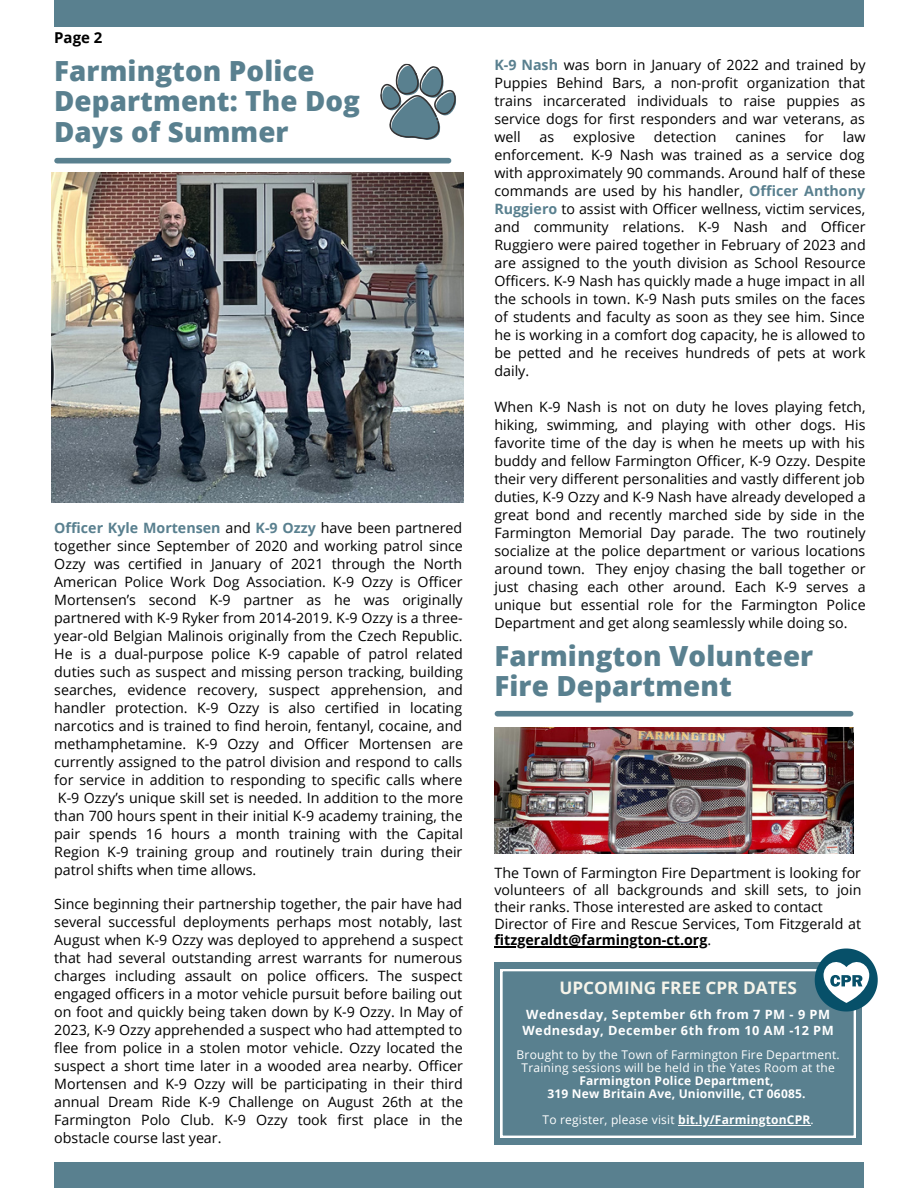
<style>
.page{position:relative;width:918px;height:1188px;background:#fff}
.page>*{position:absolute;margin:0;border:0;box-sizing:border-box;transform-origin:0 0}
.t1{font:800 27.75px/30.3px "Open Sans";letter-spacing:.005em;color:#59808f}
.t2{font:700 17.25px "Open Sans";color:#f6f4ea}
.t3{font:700 15px "Open Sans";color:#000}
.t4{font:14.25px/18px "Open Sans";color:#000;text-align:justify}
.t5{font:700 12.75px "Open Sans";letter-spacing:.04em;color:#fff}
.t6{font:12px/13px "Open Sans";letter-spacing:.015em;color:#fff;text-align:center}
.t7{font:700 12px "Open Sans";letter-spacing:.02em;color:#fff}
.s1{font-weight:700;color:#59808f}
.s2{font-weight:700}
</style>
<div class="page">
<div style="left:54px;top:0;width:810px;height:26px;background:#59808f"></div>
<div style="left:54px;top:1163px;width:810px;height:25px;background:#59808f"></div>
<div style="left:494px;top:962px;width:368px;height:182px;background:#59808f"></div>
<svg style="left:500px;top:969px;width:356px;height:169px"></svg>
<hr style="left:678px;top:1125px;width:133px;height:1px;background:#fff">
<svg style="left:815px;top:949px;width:63px;height:63px"></svg>
<img style="left:52px;top:173px;width:412px;height:329px">
<div style="left:497px;top:711px;width:354px;height:6px;background:#59808f"></div>
<img style="left:494px;top:728px;width:359px;height:126px">
<svg style="left:380px;top:63px;width:76px;height:77px"></svg>
<hr style="left:494px;top:947px;width:213px;height:1px;background:#000">
<div style="left:57px;top:158px;width:392px;height:5px;background:#59808f"></div>
<p class="t3" style="left:54px;top:27px;width:50px">Page 2</p>
<p class="t1" style="left:54px;top:55px;width:307px">Farmington Police<br>Department: The Dog</p>
<p class="t1" style="left:54px;top:116px;width:236px">Days of Summer</p>
<p class="t4" style="left:54px;top:518px;width:410px"><span class="s1">Officer Kyle Mortensen</span> and <span class="s1">K-9 Ozzy</span> have been partnered together since September of 2020 and working patrol since Ozzy was certified in January of 2021 through the North American Police Work Dog Association. K-9 Ozzy is Officer Mortensen’s second K-9 partner as he was originally partnered with K-9 Ryker from 2014-2019. K-9 Ozzy is a three&shy;year-old Belgian Malinois originally from the Czech Republic.<br>He is a dual-purpose police K-9 capable of patrol related duties such as suspect and missing person tracking, building searches, evidence recovery, suspect apprehension, and handler protection. K-9 Ozzy is also certified in locating narcotics and is trained to find heroin, fentanyl, cocaine, and methamphetamine. K-9 Ozzy and Officer Mortensen are currently assigned to the patrol division and respond to calls for service in addition to responding to specific calls where K-9 Ozzy’s unique skill set is needed. In addition to the more than 700 hours spent in their initial K-9 academy training, the pair spends 16 hours a month training with the Capital Region K-9 training group and routinely train during their patrol shifts when time allows.</p>
<p class="t4" style="left:54px;top:895px;width:410px">Since beginning their partnership together, the pair have had several successful deployments perhaps most notably, last August when K-9 Ozzy was deployed to apprehend a suspect that had several outstanding arrest warrants for numerous charges including assault on police officers. The suspect engaged officers in a motor vehicle pursuit before bailing out on foot and quickly being taken down by K-9 Ozzy. In May of 2023, K-9 Ozzy apprehended a suspect who had attempted to flee from police in a stolen motor vehicle. Ozzy located the suspect a short time later in a wooded area nearby. Officer Mortensen and K-9 Ozzy will be participating in their third annual Dream Ride K-9 Challenge on August 26th at the Farmington Polo Club. K-9 Ozzy took first place in the obstacle course last year.</p>
<p class="t4" style="left:494px;top:55px;width:373px"><span class="s1">K-9 Nash</span> was born in January of 2022 and trained by Puppies Behind Bars, a non-profit organization that trains incarcerated individuals to raise puppies as service dogs for first responders and war veterans, as well</p>
<p class="t4" style="left:540px;top:127px;width:16px">as</p>
<p class="t4" style="left:573px;top:127px;width:63px">explosive</p>
<p class="t4" style="left:654px;top:127px;width:64px">detection</p>
<p class="t4" style="left:735px;top:127px;width:52px">canines</p>
<p class="t4" style="left:805px;top:127px;width:21px">for</p>
<p class="t4" style="left:494px;top:127px;width:373px;text-indent:348px">law enforcement. K-9 Nash was trained as a service dog with approximately 90 commands. Around half of these commands are used by his handler, <span class="s1">Officer Anthony Ruggiero</span> to assist with Officer wellness, victim services, and community relations. K-9 Nash and Officer Ruggiero were paired together in February of 2023 and are assigned to the youth division as School Resource Officers. K-9 Nash has quickly made a huge impact in all the schools in town. K-9 Nash puts smiles on the faces of students and faculty as soon as they see him. Since he is working in a comfort dog capacity, he is allowed to be petted and he receives hundreds of pets at work daily.</p>
<p class="t4" style="left:494px;top:397px;width:373px">When K-9 Nash is not on duty he loves playing fetch, hiking, swimming, and playing with other dogs. His favorite time of the day is when he meets up with his buddy and fellow Farmington Officer, K-9 Ozzy. Despite their very different personalities and vastly different job duties, K-9 Ozzy and K-9 Nash have already developed a great bond and recently marched side by side in the Farmington Memorial Day parade. The two routinely socialize at the police department or various locations around town. They enjoy chasing the ball together or just chasing each other around. Each K-9 serves a unique but essential role for the Farmington Police Department and get along seamlessly while doing so.</p>
<p class="t1" style="left:494px;top:640px;width:320px">Farmington Volunteer</p>
<p class="t1" style="left:494px;top:670px;width:239px">Fire Department</p>
<p class="t4" style="left:494px;top:864px;width:369px;line-height:16.8px">The Town of Farmington Fire Department is looking for volunteers of all backgrounds and skill sets, to join their ranks. Those interested are asked to contact</p>
<p class="t4" style="left:494px;top:915px;width:368px;line-height:16.8px">Director of Fire and Rescue Services, Tom Fitzgerald at <span class="s2">fitzgeraldt@farmington-ct.org</span>.</p>
<p class="t2" style="left:559px;top:976px;width:239px">UPCOMING FREE CPR DATES</p>
<p class="t5" style="left:526px;top:1006px;width:305px">Wednesday, September 6th from 7 PM - 9 PM</p>
<p class="t6" style="left:517px;top:1048px;width:325px">Brought to by the Town of Farmington Fire Department.</p>
<p class="t6" style="left:522px;top:1061px;width:315px">Training sessions will be held in the Yates Room at the<br><span class="s2">Farmington Police Department,</span></p>
<p class="t7" style="left:547px;top:1085px;width:260px">319 New Britain Ave, Unionville, CT 06085.</p>
<p class="t6" style="left:542px;top:1113px;width:273px">To register, please visit <span class="s2">bit.ly/FarmingtonCPR</span>.</p>
<p class="t5" style="left:522px;top:1022px;width:313px">Wednesday, December 6th from 10 AM -12 PM</p>
</div>
